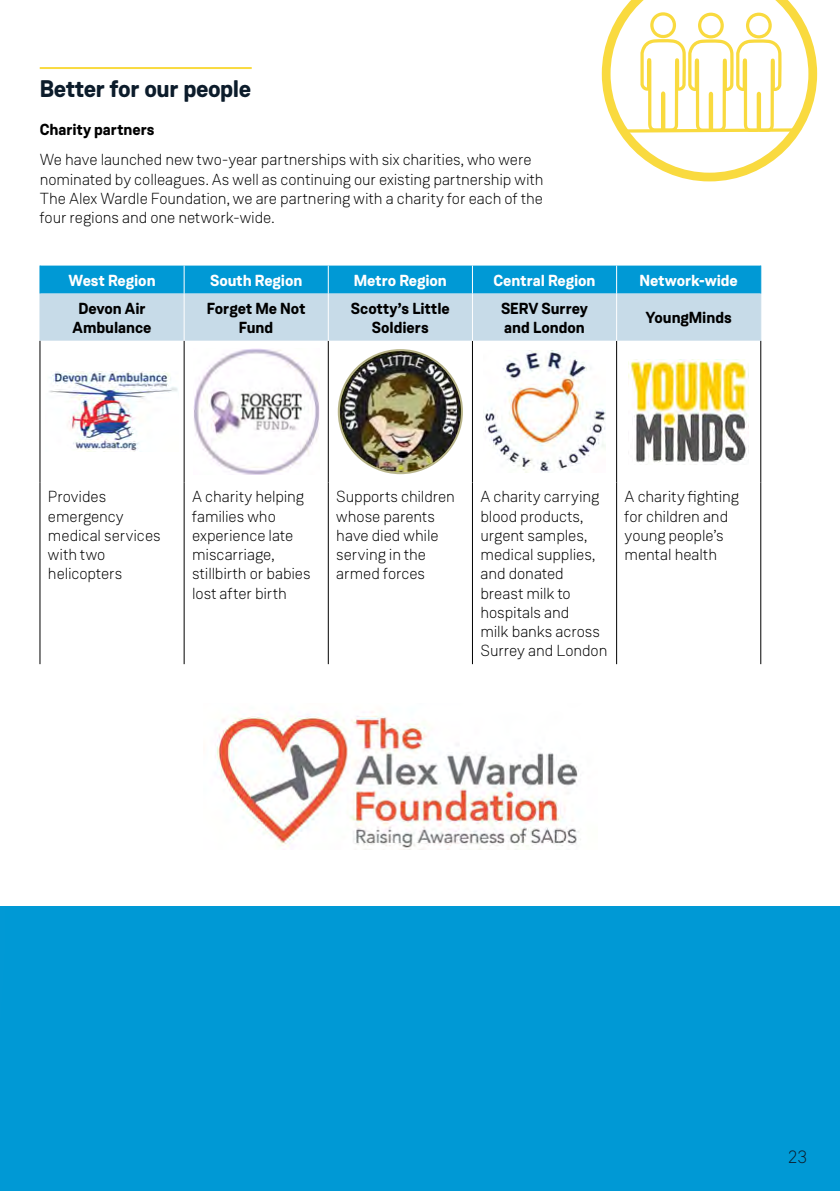
<style>
.page{position:relative;width:840px;height:1191px;background:#fff}
.page>*{position:absolute;margin:0;border:0;box-sizing:border-box;transform-origin:0 0}
.t1{font:700 24px "Weissenhof Grotesk";letter-spacing:-.02em;color:#0c1c2b}
.t2{font:300 18px "Weissenhof Grotesk";color:#0c1c2b}
.t3{font:300 16px/19.2px "Weissenhof Grotesk";letter-spacing:-.005em;color:#000}
.t4{font:700 16px/19.2px "Weissenhof Grotesk";letter-spacing:-.005em;color:#000;text-align:center}
.t5{font:700 16px "Weissenhof Grotesk";letter-spacing:-.005em;color:#fff}
</style>
<div class="page">
<div style="left:0;top:906px;width:839px;height:285px;background:#0099d5"></div>
<svg style="left:601px;top:0;width:215px;height:181px"></svg>
<hr style="left:40px;top:67px;width:211px;height:2px;background:#f9da3f">
<svg style="left:56px;top:341px;width:693px;height:323px"></svg>
<hr style="left:328px;top:341px;width:1px;height:141px;background:#000">
<hr style="left:472px;top:341px;width:1px;height:141px;background:#000">
<hr style="left:328px;top:482px;width:1px;height:182px;background:#000">
<hr style="left:472px;top:482px;width:1px;height:182px;background:#000">
<hr style="left:616px;top:341px;width:1px;height:141px;background:#000">
<hr style="left:760px;top:341px;width:1px;height:141px;background:#000">
<hr style="left:616px;top:482px;width:1px;height:182px;background:#000">
<hr style="left:760px;top:482px;width:1px;height:182px;background:#000">
<hr style="left:40px;top:341px;width:1px;height:141px;background:#000">
<hr style="left:184px;top:341px;width:1px;height:141px;background:#000">
<hr style="left:40px;top:482px;width:1px;height:182px;background:#000">
<hr style="left:184px;top:482px;width:1px;height:182px;background:#000">
<svg style="left:40px;top:265px;width:721px;height:76px;background:#7fc3e1"></svg>
<hr style="left:328px;top:293px;width:1px;height:48px;background:#fff">
<hr style="left:472px;top:293px;width:1px;height:48px;background:#fff">
<hr style="left:616px;top:293px;width:1px;height:48px;background:#fff">
<hr style="left:760px;top:293px;width:1px;height:48px;background:#c7dbe8">
<hr style="left:40px;top:293px;width:1px;height:48px;background:#c7dbe8">
<hr style="left:184px;top:293px;width:1px;height:48px;background:#fff">
<img style="left:49px;top:372px;width:129px;height:79px">
<img style="left:193px;top:349px;width:126px;height:125px">
<img style="left:338px;top:350px;width:123px;height:123px;border-radius:62px">
<img style="left:483px;top:351px;width:122px;height:121px">
<img style="left:628px;top:359px;width:120px;height:105px">
<img style="left:215px;top:712px;width:366px;height:137px">
<h1 class="t1" style="left:40px;top:74px;width:213px">Better for our people</h1>
<p class="t4" style="left:40px;top:120px;width:116px">Charity partners</p>
<p class="t3" style="left:40px;top:150px;width:505px">We have launched new two-year partnerships with six charities, who were nominated by colleagues. As well as continuing our existing partnership with The Alex Wardle Foundation, we are partnering with a charity for each of the four regions and one network-wide.</p>
<p class="t5" style="left:68px;top:270px;width:89px">West Region</p>
<p class="t5" style="left:210px;top:270px;width:94px">South Region</p>
<p class="t5" style="left:353px;top:270px;width:95px">Metro Region</p>
<p class="t5" style="left:493px;top:270px;width:104px">Central Region</p>
<p class="t5" style="left:639px;top:270px;width:100px">Network-wide</p>
<p class="t4" style="left:73px;top:299px;width:80px">Devon Air<br>Ambulance</p>
<p class="t4" style="left:207px;top:299px;width:100px">Forget Me Not<br>Fund</p>
<p class="t4" style="left:351px;top:299px;width:100px">Scotty’s Little<br>Soldiers</p>
<p class="t4" style="left:500px;top:299px;width:88px;text-align:left">SERV Surrey and London</p>
<p class="t4" style="left:645px;top:308px;width:88px">YoungMinds</p>
<p class="t3" style="left:48px;top:487px;width:114px">Provides emergency medical services with two helicopters</p>
<p class="t3" style="left:192px;top:487px;width:120px">A charity helping families who experience late miscarriage, stillbirth or babies lost after birth</p>
<p class="t3" style="left:336px;top:487px;width:120px">Supports children whose parents have died while serving in the armed forces</p>
<p class="t3" style="left:480px;top:487px;width:128px">A charity carrying blood products, urgent samples, medical supplies, and donated breast milk to hospitals and<br>milk banks across<br>Surrey and London</p>
<p class="t3" style="left:624px;top:487px;width:116px">A charity fighting for children and young people’s mental health</p>
<p class="t2" style="left:787px;top:1145px;width:21px">23</p>
</div>
